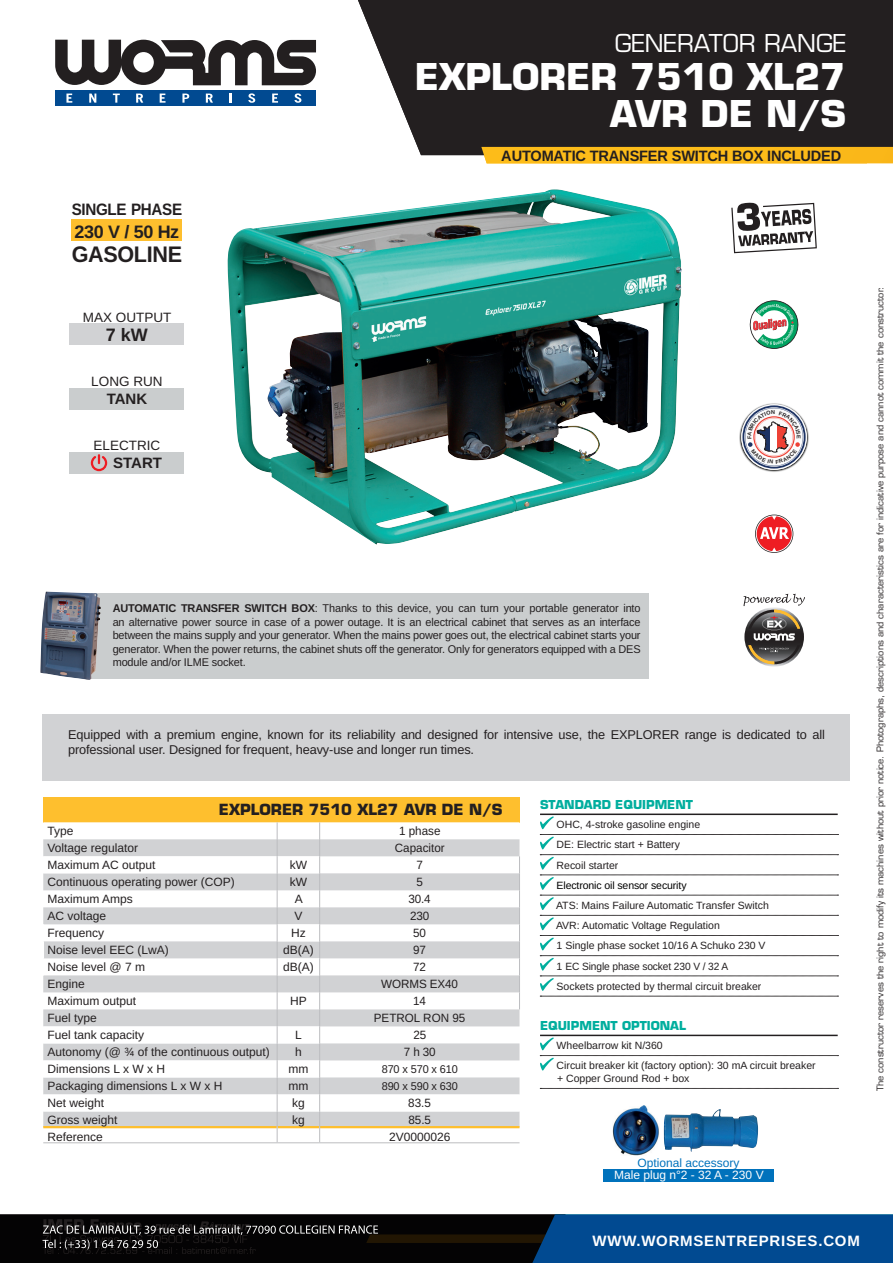
<style>
.page{position:relative;width:893px;height:1263px;background:#fff}
.page>*{position:absolute;margin:0;border:0;box-sizing:border-box;transform-origin:0 0}
.t1{font:700 36px/37.5px "Eurostile LT Std";color:#fff;text-align:right}
.t2{font:24px "Eurostile LT Std";color:#fff}
.t3{font:700 22.5px "Arimo";letter-spacing:-.015em;color:#231f20;scale:.96 1}
.t4{font:700 18px "Arimo";letter-spacing:-.02em;color:#231f20}
.t5{font:700 16.5px "Arimo";letter-spacing:-.02em;color:#231f20;scale:.92 1}
.t6{font:700 15px "Arimo";letter-spacing:-.01em;color:#231f20}
.t7{font:700 15px "Arimo";letter-spacing:.05em;color:#fff}
.t8{font:700 15px "Eurostile LT Std";color:#231f20}
.t9{font:13.5px "Arimo";color:#231f20}
.t10{font:12.75px/15px "Arimo";letter-spacing:-.01em;color:#231f20}
.t11{font:12px "Arimo";color:#231f20}
.t12{font:700 12px "Eurostile LT Std";color:#00ae9e}
.t13{font:12px "Arimo";color:#fff}
.t14{font:12px "Arimo";color:#0072bc}
.t15{font:11.25px/13.5px "Arimo";letter-spacing:-.01em;color:#231f20;text-align:justify}
.t16{font:10.5px/20.2px "Arimo";color:#231f20}
.t17{font:10.5px "Arimo";letter-spacing:-.01em;color:#000}
.t18{font:9px "Eurostile LT Std";color:#231f20}
.t19{font:9px "Arimo";color:#000}
.s1{font-weight:700}
</style>
<div class="page">
<div style="left:72px;top:219px;width:110px;height:21px;background:#febf2e"></div>
<img style="left:227px;top:189px;width:455px;height:356px">
<svg style="left:731px;top:203px;width:86px;height:50px"></svg>
<div style="left:70px;top:324px;width:114px;height:21px;background:#d1d2d4"></div>
<svg style="left:749px;top:300px;width:50px;height:49px"></svg>
<div style="left:70px;top:388px;width:114px;height:21px;background:#cacdce"></div>
<img style="left:739px;top:403px;width:70px;height:69px">
<div style="left:70px;top:452px;width:114px;height:21px;background:#cacdce"></div>
<svg style="left:91px;top:454px;width:16px;height:17px"></svg>
<svg style="left:755px;top:515px;width:38px;height:38px"></svg>
<svg style="left:743px;top:594px;width:62px;height:70px"></svg>
<div style="left:43px;top:714px;width:807px;height:66px;background:#d1d2d4"></div>
<div style="left:43px;top:797px;width:476px;height:25px;background:#febf2e"></div>
<svg style="left:43px;top:822px;width:476px;height:320px"></svg>
<div style="left:43px;top:839px;width:476px;height:287px;background:#d1d2d4"></div>
<svg style="left:43px;top:856px;width:476px;height:255px"></svg>
<hr style="left:43px;top:1126px;width:234px;height:2px;background:#febf2e">
<hr style="left:278px;top:1126px;width:41px;height:2px;background:#febf2e">
<hr style="left:320px;top:1126px;width:199px;height:2px;background:#febf2e">
<svg style="left:43px;top:924px;width:1px;height:51px"></svg>
<svg style="left:519px;top:856px;width:1px;height:153px"></svg>
<svg style="left:319px;top:822px;width:1px;height:320px"></svg>
<hr style="left:43px;top:1142px;width:234px;height:1px;background:#bcbdc0">
<hr style="left:277px;top:1142px;width:43px;height:1px;background:#bcbdc0">
<hr style="left:320px;top:1142px;width:199px;height:1px;background:#bcbdc0">
<svg style="left:277px;top:822px;width:1px;height:320px"></svg>
<hr style="left:540px;top:813px;width:298px;height:2px;background:#231f20">
<svg style="left:540px;top:816px;width:298px;height:53px"></svg>
<svg style="left:540px;top:875px;width:298px;height:95px"></svg>
<svg style="left:540px;top:976px;width:298px;height:21px"></svg>
<svg style="left:540px;top:1088px;width:298px;height:1px"></svg>
<hr style="left:540px;top:1035px;width:298px;height:1px;background:#231f20">
<svg style="left:540px;top:1037px;width:298px;height:33px"></svg>
<img style="left:612px;top:1106px;width:47px;height:49px">
<div style="left:604px;top:1169px;width:170px;height:13px;background:#0072bc"></div>
<img style="left:664px;top:1109px;width:94px;height:43px">
<div style="left:91px;top:594px;width:558px;height:85px;background:#cacdce"></div>
<img style="left:40px;top:592px;width:61px;height:88px">
<div style="left:358px;top:0;width:535px;height:155px;background:#231f20"></div>
<div style="left:481px;top:147px;width:412px;height:16px;background:#fdbc19"></div>
<svg style="left:55px;top:40px;width:261px;height:66px"></svg>
<svg style="left:0;top:1214px;width:893px;height:49px;background:#0c2743"></svg>
<svg style="left:742px;top:405px;width:64px;height:64px"></svg>
<h3 class="t5" style="left:72px;top:198px;width:122px">SINGLE PHASE</h3>
<h3 class="t3" style="left:72px;top:238px;width:117px">GASOLINE</h3>
<h3 class="t4" style="left:75px;top:219px;width:106px">230 V / 50 Hz</h3>
<p class="t9" style="left:83px;top:307px;width:90px">MAX OUTPUT</p>
<h3 class="t4" style="left:106px;top:322px;width:44px">7 kW</h3>
<p class="t9" style="left:91px;top:372px;width:73px">LONG RUN</p>
<h3 class="t6" style="left:107px;top:388px;width:42px">TANK</h3>
<p class="t9" style="left:94px;top:436px;width:68px">ELECTRIC</p>
<h3 class="t6" style="left:113px;top:452px;width:50px">START</h3>
<h2 class="t2" style="left:615px;top:29px;width:233px">GENERATOR RANGE</h2>
<h1 class="t1" style="left:415px;top:58px;width:433px">EXPLORER 7510 XL27<br>AVR DE N/S</h1>
<h3 class="t6" style="left:501px;top:145px;width:342px">AUTOMATIC TRANSFER SWITCH BOX INCLUDED</h3>
<p class="t15" style="left:113px;top:602px;width:529px"><span class="s1">AUTOMATIC TRANSFER SWITCH BOX</span>: Thanks to this device, you can turn your portable generator into an alternative power source in case of a power outage. It is an electrical cabinet that serves as an interface between the mains supply and your generator. When the mains power goes out, the electrical cabinet starts your generator. When the power returns, the cabinet shuts off the generator. Only for generators equipped with a DES module and/or ILME socket.</p>
<p class="t10" style="left:68px;top:727px;width:758px">Equipped with a premium engine, known for its reliability and designed for intensive use, the EXPLORER range is dedicated to all professional user. Designed for frequent, heavy-use and longer run times.</p>
<h3 class="t8" style="left:219px;top:800px;width:285px">EXPLORER 7510 XL27 AVR DE N/S</h3>
<p class="t11" style="left:48px;top:823px;width:28px">Type</p>
<p class="t11" style="left:399px;top:823px;width:43px">1 phase</p>
<p class="t11" style="left:48px;top:840px;width:92px">Voltage regulator</p>
<p class="t11" style="left:395px;top:840px;width:51px">Capacitor</p>
<p class="t11" style="left:48px;top:857px;width:110px">Maximum AC output</p>
<p class="t11" style="left:290px;top:857px;width:19px">kW</p>
<p class="t11" style="left:416px;top:857px;width:8px">7</p>
<p class="t11" style="left:48px;top:874px;width:189px">Continuous operating power (COP)</p>
<p class="t11" style="left:290px;top:874px;width:19px">kW</p>
<p class="t11" style="left:416px;top:874px;width:8px">5</p>
<p class="t11" style="left:48px;top:891px;width:87px">Maximum Amps</p>
<p class="t11" style="left:295px;top:891px;width:10px">A</p>
<p class="t11" style="left:408px;top:891px;width:24px">30.4</p>
<p class="t11" style="left:48px;top:908px;width:60px">AC voltage</p>
<p class="t11" style="left:294px;top:908px;width:10px">V</p>
<p class="t11" style="left:410px;top:908px;width:21px">230</p>
<p class="t11" style="left:48px;top:925px;width:58px">Frequency</p>
<p class="t11" style="left:291px;top:925px;width:16px">Hz</p>
<p class="t11" style="left:413px;top:925px;width:14px">50</p>
<p class="t11" style="left:48px;top:942px;width:123px">Noise level EEC (LwA)</p>
<p class="t11" style="left:283px;top:942px;width:32px">dB(A)</p>
<p class="t11" style="left:413px;top:942px;width:14px">97</p>
<p class="t11" style="left:48px;top:959px;width:99px">Noise level @ 7 m</p>
<p class="t11" style="left:283px;top:959px;width:32px">dB(A)</p>
<p class="t11" style="left:413px;top:959px;width:14px">72</p>
<p class="t11" style="left:48px;top:976px;width:39px">Engine</p>
<p class="t11" style="left:381px;top:976px;width:78px">WORMS EX40</p>
<p class="t11" style="left:48px;top:993px;width:90px">Maximum output</p>
<p class="t11" style="left:290px;top:993px;width:18px">HP</p>
<p class="t11" style="left:413px;top:993px;width:14px">14</p>
<p class="t11" style="left:48px;top:1010px;width:51px">Fuel type</p>
<p class="t11" style="left:374px;top:1010px;width:93px">PETROL RON 95</p>
<p class="t11" style="left:48px;top:1027px;width:98px">Fuel tank capacity</p>
<p class="t11" style="left:295px;top:1027px;width:8px">L</p>
<p class="t11" style="left:413px;top:1027px;width:14px">25</p>
<p class="t11" style="left:48px;top:1044px;width:224px">Autonomy (@ ¾ of the continuous output)</p>
<p class="t11" style="left:295px;top:1044px;width:8px">h</p>
<p class="t11" style="left:404px;top:1044px;width:33px">7 h 30</p>
<p class="t11" style="left:48px;top:1061px;width:119px">Dimensions L x W x H</p>
<p class="t11" style="left:288px;top:1061px;width:21px">mm</p>
<p class="t15" style="left:382px;top:1062px;width:78px">870 x 570 x 610</p>
<p class="t11" style="left:48px;top:1078px;width:176px">Packaging dimensions L x W x H</p>
<p class="t11" style="left:288px;top:1078px;width:21px">mm</p>
<p class="t15" style="left:382px;top:1079px;width:78px">890 x 590 x 630</p>
<p class="t11" style="left:48px;top:1095px;width:58px">Net weight</p>
<p class="t11" style="left:292px;top:1095px;width:14px">kg</p>
<p class="t11" style="left:408px;top:1095px;width:24px">83.5</p>
<p class="t11" style="left:48px;top:1111px;width:72px">Gross weight</p>
<p class="t11" style="left:292px;top:1111px;width:14px">kg</p>
<p class="t11" style="left:408px;top:1111px;width:24px">85.5</p>
<p class="t11" style="left:48px;top:1128px;width:57px">Reference</p>
<p class="t11" style="left:389px;top:1128px;width:63px">2V0000026</p>
<p class="t12" style="left:540px;top:797px;width:154px">STANDARD EQUIPMENT</p>
<p class="t16" style="left:557px;top:814px;width:145px">OHC, 4-stroke gasoline engine<br>DE: Electric start + Battery<br>Recoil starter</p>
<p class="t17" style="left:557px;top:878px;width:131px">Electronic oil sensor security</p>
<p class="t16" style="left:556px;top:895px;width:214px">ATS: Mains Failure Automatic Transfer Switch AVR: Automatic Voltage Regulation<br>1 Single phase socket 10/16 A Schuko 230 V 1 EC Single phase socket 230 V / 32 A<br>Sockets protected by thermal circuit breaker</p>
<p class="t12" style="left:540px;top:1018px;width:148px">EQUIPMENT OPTIONAL</p>
<p class="t16" style="left:557px;top:1036px;width:261px">Wheelbarrow kit N/360<br>Circuit breaker kit (factory option): 30 mA circuit breaker</p>
<p class="t16" style="left:557px;top:1068px;width:134px">+ Copper Ground Rod + box</p>
<p class="t14" style="left:637px;top:1155px;width:104px">Optional accessory</p>
<p class="t13" style="left:614px;top:1167px;width:151px">Male plug n°2 - 32 A - 230 V</p>
<p class="t18" style="left:875px;top:1091px;width:806px;rotate:-90deg">The constructor reserves the right to modify its machines without prior notice. Photographs, descriptions and characteristics are for indicative purpose and cannot commit the constructor.</p>
<p class="t19" style="left:877px;top:1054px;width:675px;rotate:-90deg">Les caractéristiques et données techniques peuvent être modifiées par le constructeur sans engager sa responsabilité, ni celle du distributeur. Photos non contractuelles.</p>
<h3 class="t7" style="left:593px;top:1230px;width:269px">WWW.WORMSENTREPRISES.COM</h3>
<h3 class="t7" style="left:745px;top:1230px;width:116px">WWW.IMER.FR</h3>
</div>
